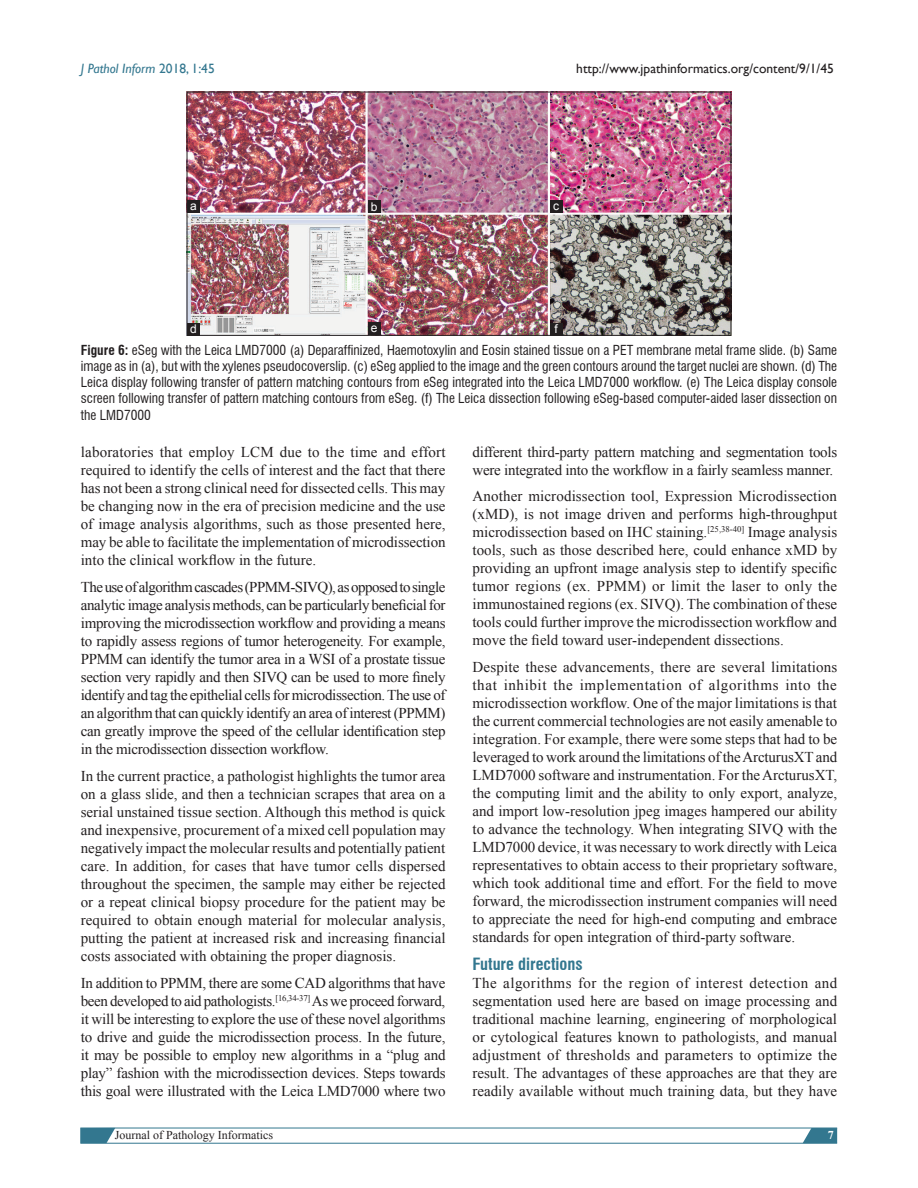
<style>
.page{position:relative;width:918px;height:1188px;background:#fff}
.page>*{position:absolute;margin:0;border:0;box-sizing:border-box;transform-origin:0 0}
.t1{font:700 condensed 16.5px "Swiss 721 BT";color:#33778f}
.TX{font:15px/18px "Times New Roman";color:#231f20;text-align:justify}
.FGC{font:condensed 13.5px/16.2px "Swiss 721 BT";color:#231f20;text-align:justify}
.t2{font:13.5px "Gill Sans";color:#231f20}
.t3{font:italic 13.5px "Gill Sans";color:#33778f}
.t4{font:12px "Times New Roman";color:#231f20}
.LABEL{font:12px "Arial";color:#fff}
.t5{font:700 12px "Times New Roman";color:#fff}
.s1{font-style:normal}
.s2{font-weight:700}
</style>
<div class="page">
<svg style="left:80px;top:1128px;width:758px;height:16px"></svg>
<img style="left:189px;top:94px;width:540px;height:240px">
<div style="left:187px;top:92px;width:544px;height:244px;border:1px solid #231f20"></div>
<div style="left:187px;top:323px;width:13px;height:12px;background:#231f20"></div>
<div style="left:550px;top:200px;width:12px;height:13px;background:#231f20"></div>
<div style="left:368px;top:200px;width:13px;height:13px;background:#231f20"></div>
<div style="left:550px;top:323px;width:12px;height:12px;background:#231f20"></div>
<div style="left:187px;top:200px;width:13px;height:13px;background:#231f20"></div>
<div style="left:368px;top:323px;width:13px;height:12px;background:#231f20"></div>
<p class="t3" style="left:81px;top:61px;width:135px">J Pathol Inform <span class="s1">2018, 1:45</span></p>
<p class="t2" style="left:576px;top:61px;width:259px">http://www.jpathinformatics.org/content/9/1/45</p>
<p class="LABEL" style="left:190px;top:198px;width:8px">a</p>
<p class="LABEL" style="left:190px;top:321px;width:8px">d</p>
<p class="LABEL" style="left:371px;top:199px;width:8px">b</p>
<p class="LABEL" style="left:553px;top:198px;width:7px">c</p>
<p class="LABEL" style="left:371px;top:320px;width:8px">e</p>
<p class="LABEL" style="left:554px;top:321px;width:5px">f</p>
<p class="FGC" style="left:81px;top:342px;width:758px"><span class="s2">Figure 6:</span> eSeg with the Leica LMD7000 (a) Deparaffinized, Haemotoxylin and Eosin stained tissue on a PET membrane metal frame slide. (b) Same image as in (a), but with the xylenes pseudocoverslip. (c) eSeg applied to the image and the green contours around the target nuclei are shown. (d) The Leica display following transfer of pattern matching contours from eSeg integrated into the Leica LMD7000 workflow. (e) The Leica display console screen following transfer of pattern matching contours from eSeg. (f) The Leica dissection following eSeg‑based computer‑aided laser dissection on the LMD7000</p>
<p class="TX" style="left:81px;top:442px;width:366px">laboratories that employ LCM due to the time and effort required to identify the cells of interest and the fact that there has not been a strong clinical need for dissected cells. This may be changing now in the era of precision medicine and the use of image analysis algorithms, such as those presented here, may be able to facilitate the implementation of microdissection into the clinical workflow in the future.</p>
<p class="TX" style="left:81px;top:577px;width:366px">The use of algorithm cascades(PPMM‑SIVQ), as opposed to single analytic image analysis methods, can be particularly beneficial for improving the microdissection workflow and providing a means to rapidly assess regions of tumor heterogeneity. For example, PPMM can identify the tumor area in a WSI of a prostate tissue section very rapidly and then SIVQ can be used to more finely identify and tag the epithelial cells for microdissection. The use of an algorithm that can quickly identify an area of interest (PPMM) can greatly improve the speed of the cellular identification step in the microdissection dissection workflow.</p>
<p class="TX" style="left:81px;top:766px;width:366px">In the current practice, a pathologist highlights the tumor area on a glass slide, and then a technician scrapes that area on a serial unstained tissue section. Although this method is quick and inexpensive, procurement of a mixed cell population may negatively impact the molecular results and potentially patient care. In addition, for cases that have tumor cells dispersed throughout the specimen, the sample may either be rejected or a repeat clinical biopsy procedure for the patient may be required to obtain enough material for molecular analysis, putting the patient at increased risk and increasing financial costs associated with obtaining the proper diagnosis.</p>
<p class="TX" style="left:81px;top:973px;width:366px">In addition to PPMM, there are some CAD algorithms that have been developed to aid pathologists.<sup>[16,34‑37]</sup> As we proceed forward, it will be interesting to explore the use of these novel algorithms to drive and guide the microdissection process. In the future, it may be possible to employ new algorithms in a “plug and play” fashion with the microdissection devices. Steps towards this goal were illustrated with the Leica LMD7000 where two</p>
<p class="TX" style="left:472px;top:442px;width:366px">different third‑party pattern matching and segmentation tools were integrated into the workflow in a fairly seamless manner.</p>
<p class="TX" style="left:472px;top:487px;width:366px">Another microdissection tool, Expression Microdissection (xMD), is not image driven and performs high‑throughput microdissection based on IHC staining.<sup>[25,38‑40]</sup> Image analysis tools, such as those described here, could enhance xMD by providing an upfront image analysis step to identify specific tumor regions (ex. PPMM) or limit the laser to only the immunostained regions (ex. SIVQ). The combination of these tools could further improve the microdissection workflow and move the field toward user‑independent dissections.</p>
<p class="TX" style="left:472px;top:657px;width:366px">Despite these advancements, there are several limitations that inhibit the implementation of algorithms into the microdissection workflow. One of the major limitations is that the current commercial technologies are not easily amenable to integration. For example, there were some steps that had to be leveraged to work around the limitations of the ArcturusXT and LMD7000 software and instrumentation. For the ArcturusXT, the computing limit and the ability to only export, analyze, and import low‑resolution jpeg images hampered our ability to advance the technology. When integrating SIVQ with the LMD7000 device, it was necessary to work directly with Leica representatives to obtain access to their proprietary software, which took additional time and effort. For the field to move forward, the microdissection instrument companies will need to appreciate the need for high‑end computing and embrace standards for open integration of third‑party software.</p>
<h2 class="t1" style="left:472px;top:954px;width:112px">Future directions</h2>
<p class="TX" style="left:472px;top:974px;width:366px">The algorithms for the region of interest detection and segmentation used here are based on image processing and traditional machine learning, engineering of morphological or cytological features known to pathologists, and manual adjustment of thresholds and parameters to optimize the result. The advantages of these approaches are that they are readily available without much training data, but they have</p>
<p class="t4" style="left:115px;top:1127px;width:160px">Journal of Pathology Informatics</p>
<p class="t5" style="left:828px;top:1127px;width:7px">7</p>
</div>
